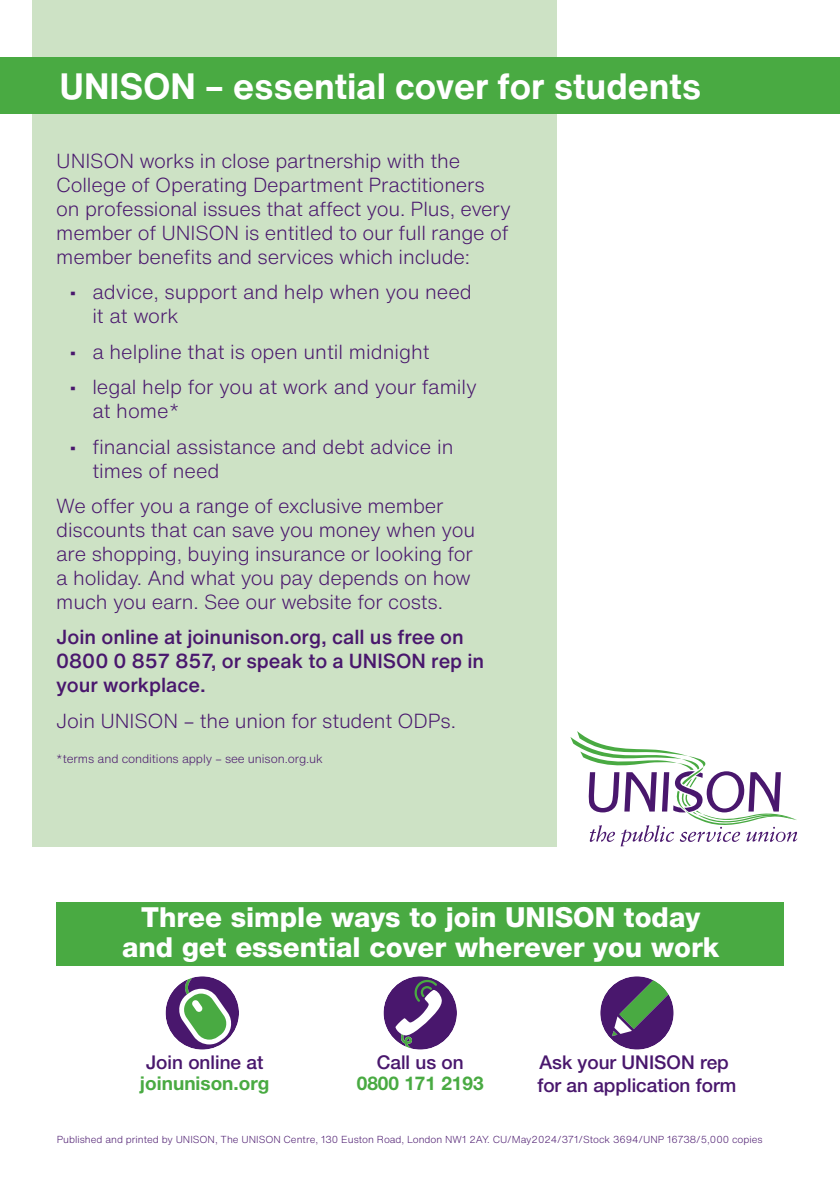
<style>
.page{position:relative;width:840px;height:1191px;background:#fff}
.page>*{position:absolute;margin:0;border:0;box-sizing:border-box;transform-origin:0 0}
.t1{font:700 36px "Helvetica Now Text";color:#fff}
.t2{font:800 27.6px/29.4px "Helvetica Neue";color:#fff;text-align:center}
.t3{font:300 20px/24px "Helvetica Now Text";letter-spacing:-.01em;color:#49176d}
.t4{font:500 20px/24px "Helvetica Now Text";color:#49176d}
.t5{font:500 19px/22.8px "Helvetica Neue";color:#49176d}
.t6{font:700 19px "Helvetica Neue";color:#49aa42}
.t7{font:300 12px "Helvetica Now Text";letter-spacing:-.01em;color:#49176d}
.t8{font:300 10px "Helvetica Now Text";color:#49176d}
.s1{font-weight:400}
</style>
<div class="page">
<div style="left:32px;top:0;width:524px;height:846px;background:#cde2c5"></div>
<div style="left:0;top:57px;width:839px;height:56px;background:#49aa42"></div>
<div style="left:56px;top:902px;width:727px;height:63px;background:#49aa42"></div>
<svg style="left:165px;top:976px;width:74px;height:73px"></svg>
<svg style="left:600px;top:976px;width:73px;height:73px"></svg>
<svg style="left:383px;top:976px;width:73px;height:73px"></svg>
<svg style="left:570px;top:731px;width:227px;height:115px"></svg>
<h1 class="t1" style="left:60px;top:59px;width:643px">UNISON – essential cover for students</h1>
<p class="t3" style="left:56px;top:148px;width:456px">UNISON works in close partnership with the College of Operating Department Practitioners on professional issues that affect you. Plus, every member of UNISON is entitled to our full range of member benefits and services which include:</p>
<p class="t3" style="left:92px;top:280px;width:381px;text-indent:-23px"><span class="s1">∙</span> advice, support and help when you need it at work</p>
<p class="t3" style="left:70px;top:333px;width:408px;line-height:35.4px"><span class="s1">∙</span> a helpline that is open until midnight<br><span class="s1">∙</span> legal help for you at work and your family</p>
<p class="t3" style="left:70px;top:393px;width:385px;line-height:35.4px;text-indent:23px">at home*<br><span class="s1">∙</span> financial assistance and debt advice in</p>
<p class="t3" style="left:56px;top:452px;width:388px;line-height:35.4px;text-indent:36px">times of need<br>We offer you a range of exclusive member</p>
<p class="t3" style="left:56px;top:517px;width:420px">discounts that can save you money when you are shopping, buying insurance or looking for a holiday. And what you pay depends on how much you earn. See our website for costs.</p>
<p class="t4" style="left:56px;top:624px;width:429px">Join online at joinunison.org, call us free on<br>0800 0 857 857, or speak to a UNISON rep in your workplace.</p>
<p class="t3" style="left:56px;top:708px;width:401px">Join UNISON – the union for student ODPs.</p>
<p class="t7" style="left:56px;top:749px;width:268px">*terms and conditions apply – see unison.org.uk</p>
<h2 class="t2" style="left:122px;top:902px;width:598px">Three simple ways to join UNISON today and get essential cover wherever you work</h2>
<p class="t5" style="left:146px;top:1051px;width:119px">Join online at</p>
<p class="t6" style="left:140px;top:1071px;width:131px">joinunison.org</p>
<p class="t5" style="left:376px;top:1051px;width:88px">Call us on</p>
<p class="t6" style="left:356px;top:1071px;width:128px">0800 171 2193</p>
<p class="t5" style="left:537px;top:1051px;width:200px">Ask your UNISON rep for an application form</p>
<p class="t8" style="left:57px;top:1132px;width:707px">Published and printed by UNISON, The UNISON Centre, 130 Euston Road, London NW1 2AY. CU/May2024/371/Stock 3694/UNP 16738/5,000 copies</p>
</div>
